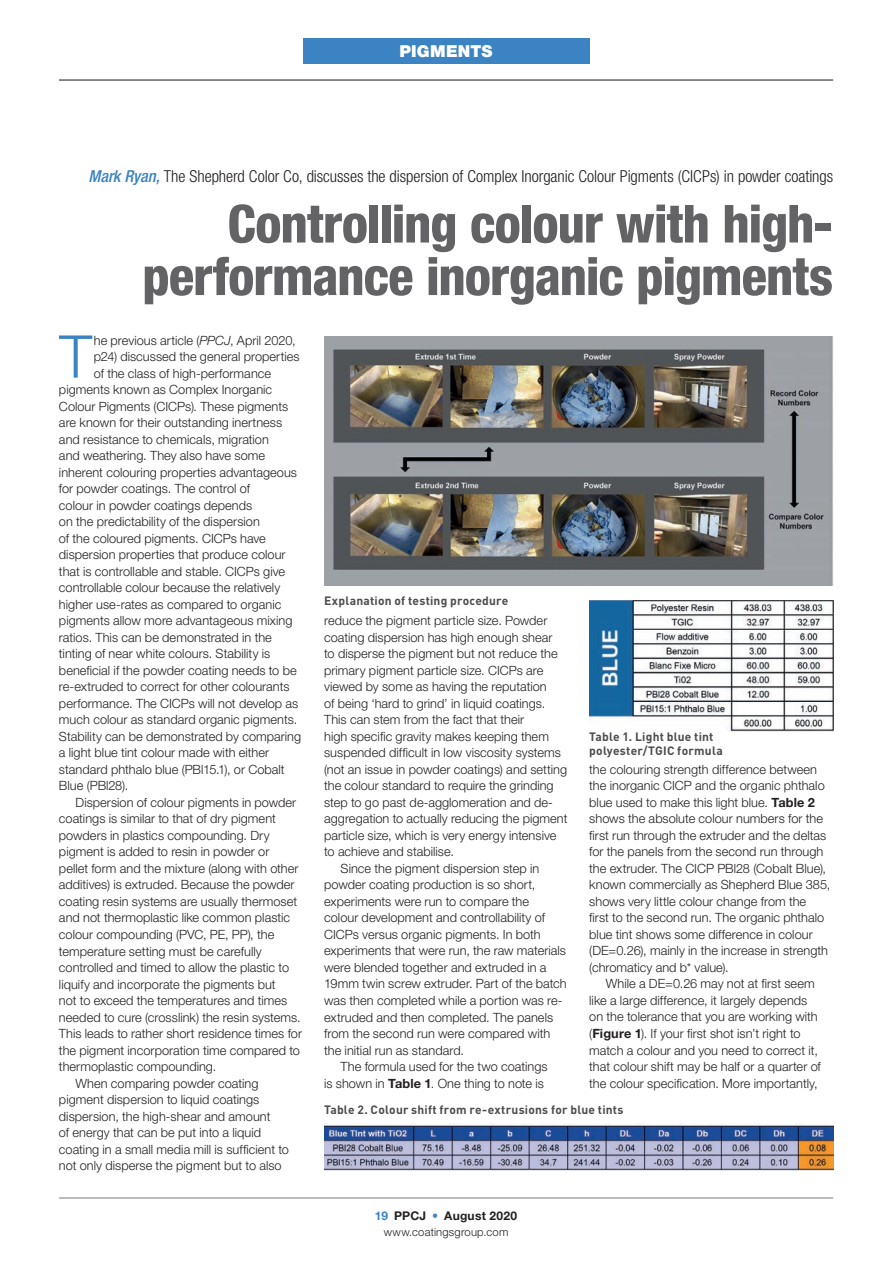
<style>
.page{position:relative;width:893px;height:1261px;background:#fff}
.page>*{position:absolute;margin:0;border:0;box-sizing:border-box;transform-origin:0 0}
.t1{font:300 58.95px "Helvetica Neue LT Std";color:#3b83c3}
.t2{font:800 condensed 52.5px/52.5px "Helvetica Neue LT Std";letter-spacing:-.02em;color:#636366;text-align:right}
.t3{font:300 condensed 16.5px "Helvetica Neue LT Std";letter-spacing:-.005em;color:#231f20}
.t4{font:900 16.5px "Helvetica Neue LT Std";letter-spacing:.01em;color:#fff}
.t5{font:300 12.75px/16.5px "Helvetica Neue LT Std";color:#231f20}
.t6{font:700 12px/14.4px "DIN";letter-spacing:.015em;color:#4b4c4d}
.t7{font:700 12px "Helvetica Neue LT Std";letter-spacing:.025em;color:#231f20}
.t8{font:300 11.25px "Helvetica Neue LT Std";letter-spacing:.015em;color:#231f20}
.s1{font-weight:500;font-style:italic;color:#3b83c3}
.s2{font-style:italic}
.s3{font-weight:700}
.s4{color:#3b83c3}
</style>
<div class="page">
<hr style="left:59px;top:79px;width:774px;height:2px;background:#636366">
<div style="left:303px;top:39px;width:286px;height:25px;background:#3b83c3"></div>
<hr style="left:59px;top:1196px;width:774px;height:2px;background:#a8a9ad">
<img style="left:324px;top:336px;width:509px;height:249px">
<img style="left:589px;top:600px;width:244px;height:131px">
<img style="left:324px;top:1123px;width:509px;height:46px">
<p class="t4" style="left:399px;top:41px;width:95px">PIGMENTS</p>
<p class="t3" style="left:88px;top:166px;width:746px"><span class="s1">Mark Ryan,</span> The Shepherd Color Co, discusses the dispersion of Complex Inorganic Colour Pigments (CICPs) in powder coatings</p>
<h2 class="t2" style="left:142px;top:197px;width:692px">Controlling colour with high&shy;performance inorganic pigments</h2>
<h1 class="t1" style="left:59px;top:320px;width:34px">T</h1>
<p class="t5" style="left:94px;top:331px;width:203px">he previous article (<span class="s2">PPCJ</span>, April 2020,</p>
<p class="t5" style="left:94px;top:348px;width:207px">p24) discussed the general properties</p>
<p class="t5" style="left:94px;top:364px;width:179px">of the class of high-performance</p>
<p class="t5" style="left:59px;top:381px;width:215px">pigments known as Complex Inorganic</p>
<p class="t5" style="left:59px;top:397px;width:231px">Colour Pigments (CICPs). These pigments</p>
<p class="t5" style="left:59px;top:414px;width:225px">are known for their outstanding inertness</p>
<p class="t5" style="left:59px;top:430px;width:211px">and resistance to chemicals, migration</p>
<p class="t5" style="left:59px;top:447px;width:208px">and weathering. They also have some</p>
<p class="t5" style="left:59px;top:463px;width:239px">inherent colouring properties advantageous</p>
<p class="t5" style="left:59px;top:480px;width:193px">for powder coatings. The control of</p>
<p class="t5" style="left:59px;top:496px;width:195px">colour in powder coatings depends</p>
<p class="t5" style="left:59px;top:513px;width:202px">on the predictability of the dispersion</p>
<p class="t5" style="left:59px;top:529px;width:208px">of the coloured pigments. CICPs have</p>
<p class="t5" style="left:59px;top:546px;width:228px">dispersion properties that produce colour</p>
<p class="t5" style="left:59px;top:562px;width:228px">that is controllable and stable. CICPs give</p>
<p class="t5" style="left:59px;top:579px;width:223px">controllable colour because the relatively</p>
<p class="t5" style="left:59px;top:595px;width:224px">higher use-rates as compared to organic</p>
<p class="t5" style="left:59px;top:612px;width:235px">pigments allow more advantageous mixing</p>
<p class="t5" style="left:59px;top:628px;width:214px">ratios. This can be demonstrated in the</p>
<p class="t5" style="left:59px;top:645px;width:213px">tinting of near white colours. Stability is</p>
<p class="t5" style="left:59px;top:661px;width:239px">beneficial if the powder coating needs to be</p>
<p class="t5" style="left:59px;top:678px;width:232px">re-extruded to correct for other colourants</p>
<p class="t5" style="left:59px;top:694px;width:241px">performance. The CICPs will not develop as</p>
<p class="t5" style="left:59px;top:711px;width:240px">much colour as standard organic pigments.</p>
<p class="t5" style="left:59px;top:727px;width:244px">Stability can be demonstrated by comparing</p>
<p class="t5" style="left:59px;top:744px;width:212px">a light blue tint colour made with either</p>
<p class="t5" style="left:59px;top:760px;width:227px">standard phthalo blue (PBl15.1), or Cobalt</p>
<p class="t5" style="left:59px;top:777px;width:71px">Blue (PBl28).</p>
<p class="t5" style="left:75px;top:793px;width:222px">Dispersion of colour pigments in powder</p>
<p class="t5" style="left:59px;top:810px;width:218px">coatings is similar to that of dry pigment</p>
<p class="t5" style="left:59px;top:826px;width:212px">powders in plastics compounding. Dry</p>
<p class="t5" style="left:59px;top:843px;width:212px">pigment is added to resin in powder or</p>
<p class="t5" style="left:59px;top:859px;width:241px">pellet form and the mixture (along with other</p>
<p class="t5" style="left:59px;top:876px;width:237px">additives) is extruded. Because the powder</p>
<p class="t5" style="left:59px;top:892px;width:240px">coating resin systems are usually thermoset</p>
<p class="t5" style="left:59px;top:909px;width:233px">and not thermoplastic like common plastic</p>
<p class="t5" style="left:59px;top:925px;width:217px">colour compounding (PVC, PE, PP), the</p>
<p class="t5" style="left:59px;top:942px;width:204px">temperature setting must be carefully</p>
<p class="t5" style="left:59px;top:958px;width:232px">controlled and timed to allow the plastic to</p>
<p class="t5" style="left:59px;top:975px;width:218px">liquify and incorporate the pigments but</p>
<p class="t5" style="left:59px;top:991px;width:230px">not to exceed the temperatures and times</p>
<p class="t5" style="left:59px;top:1008px;width:243px">needed to cure (crosslink) the resin systems.</p>
<p class="t5" style="left:59px;top:1024px;width:244px">This leads to rather short residence times for</p>
<p class="t5" style="left:59px;top:1041px;width:242px">the pigment incorporation time compared to</p>
<p class="t5" style="left:59px;top:1057px;width:159px">thermoplastic compounding.</p>
<p class="t5" style="left:75px;top:1074px;width:184px">When comparing powder coating</p>
<p class="t5" style="left:59px;top:1090px;width:202px">pigment dispersion to liquid coatings</p>
<p class="t5" style="left:59px;top:1107px;width:213px">dispersion, the high-shear and amount</p>
<p class="t5" style="left:59px;top:1123px;width:204px">of energy that can be put into a liquid</p>
<p class="t5" style="left:59px;top:1140px;width:231px">coating in a small media mill is sufficient to</p>
<p class="t5" style="left:59px;top:1156px;width:224px">not only disperse the pigment but to also</p>
<p class="t6" style="left:324px;top:593px;width:186px">Explanation of testing procedure</p>
<p class="t5" style="left:324px;top:612px;width:225px">reduce the pigment particle size. Powder</p>
<p class="t5" style="left:324px;top:628px;width:230px">coating dispersion has high enough shear</p>
<p class="t5" style="left:324px;top:645px;width:235px">to disperse the pigment but not reduce the</p>
<p class="t5" style="left:324px;top:661px;width:221px">primary pigment particle size. CICPs are</p>
<p class="t5" style="left:324px;top:678px;width:224px">viewed by some as having the reputation</p>
<p class="t5" style="left:324px;top:694px;width:223px">of being ‘hard to grind’ in liquid coatings.</p>
<p class="t5" style="left:324px;top:711px;width:201px">This can stem from the fact that their</p>
<p class="t5" style="left:324px;top:727px;width:226px">high specific gravity makes keeping them</p>
<p class="t5" style="left:324px;top:744px;width:238px">suspended difficult in low viscosity systems</p>
<p class="t5" style="left:324px;top:760px;width:244px">(not an issue in powder coatings) and setting</p>
<p class="t5" style="left:324px;top:777px;width:231px">the colour standard to require the grinding</p>
<p class="t5" style="left:324px;top:793px;width:230px">step to go past de-agglomeration and de-</p>
<p class="t5" style="left:324px;top:810px;width:245px">aggregation to actually reducing the pigment</p>
<p class="t5" style="left:324px;top:826px;width:234px">particle size, which is very energy intensive</p>
<p class="t5" style="left:324px;top:843px;width:131px">to achieve and stabilise.</p>
<p class="t5" style="left:340px;top:859px;width:200px">Since the pigment dispersion step in</p>
<p class="t5" style="left:324px;top:876px;width:213px">powder coating production is so short,</p>
<p class="t5" style="left:324px;top:892px;width:206px">experiments were run to compare the</p>
<p class="t5" style="left:324px;top:909px;width:222px">colour development and controllability of</p>
<p class="t5" style="left:324px;top:925px;width:218px">CICPs versus organic pigments. In both</p>
<p class="t5" style="left:324px;top:942px;width:243px">experiments that were run, the raw materials</p>
<p class="t5" style="left:324px;top:958px;width:224px">were blended together and extruded in a</p>
<p class="t5" style="left:324px;top:975px;width:244px">19mm twin screw extruder. Part of the batch</p>
<p class="t5" style="left:324px;top:991px;width:240px">was then completed while a portion was re-</p>
<p class="t5" style="left:324px;top:1008px;width:230px">extruded and then completed. The panels</p>
<p class="t5" style="left:324px;top:1024px;width:228px">from the second run were compared with</p>
<p class="t5" style="left:324px;top:1041px;width:141px">the initial run as standard.</p>
<p class="t5" style="left:340px;top:1057px;width:208px">The formula used for the two coatings</p>
<p class="t5" style="left:324px;top:1074px;width:221px">is shown in <span class="s3">Table 1</span>. One thing to note is</p>
<p class="t6" style="left:589px;top:728px;width:135px">Table 1. Light blue tint polyester/TGIC formula</p>
<p class="t5" style="left:589px;top:760px;width:242px">the colouring strength difference between the inorganic CICP and the organic phthalo blue used to make this light blue. <span class="s3">Table 2 </span>shows the absolute colour numbers for the first run through the extruder and the deltas for the panels from the second run through the extruder. The CICP PBl28 (Cobalt Blue), known commercially as Shepherd Blue 385, shows very little colour change from the<br>first to the second run. The organic phthalo blue tint shows some difference in colour (DE=0.26), mainly in the increase in strength (chromaticy and b* value).</p>
<p class="t5" style="left:589px;top:975px;width:233px;text-indent:16px">While a DE=0.26 may not at first seem like a large difference, it largely depends on the tolerance that you are working with (<span class="s3">Figure 1</span>). If your first shot isn’t right to match a colour and you need to correct it, that colour shift may be half or a quarter of the colour specification. More importantly,</p>
<p class="t6" style="left:324px;top:1101px;width:301px">Table 2. Colour shift from re-extrusions for blue tints</p>
<p class="t7" style="left:375px;top:1207px;width:144px"><span class="s4">19</span> PPCJ <span class="s4">•</span> August 2020</p>
<p class="t8" style="left:384px;top:1224px;width:126px">www.coatingsgroup.com</p>
</div>
